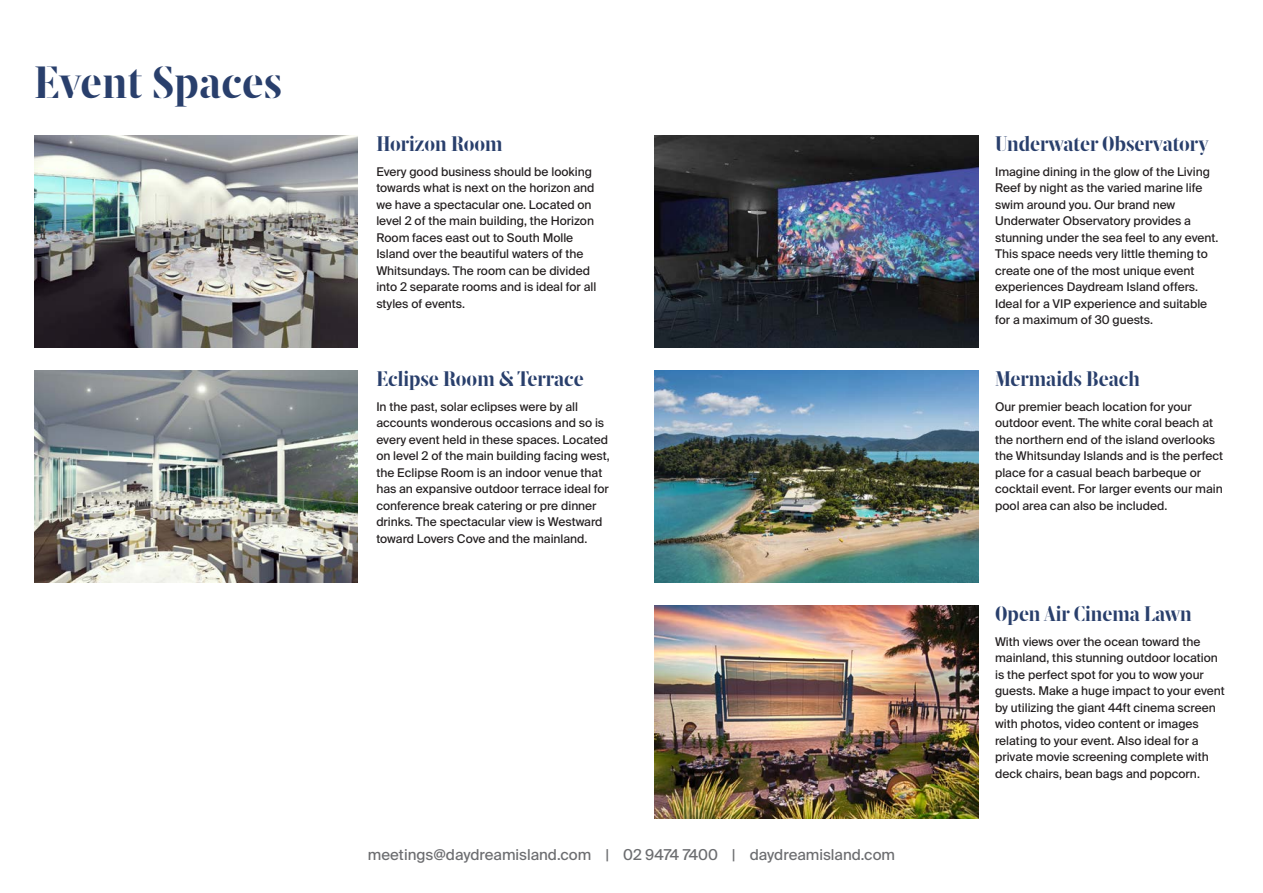
<style>
.page{position:relative;width:1263px;height:893px;background:#fff}
.page>*{position:absolute;margin:0;border:0;box-sizing:border-box;transform-origin:0 0}
.body_grey{font:600 45px "Avaunt Stencil";letter-spacing:.01em;color:#293f6c}
.body_grey-2{font:600 21px "Avaunt Stencil";color:#293f6c}
.body_grey-3{font:15px "Suisse Intl";color:#6c6d70}
.body_grey-4{font:12px/16.5px "Suisse Intl";color:#231f20}
</style>
<div class="page">
<img style="left:34px;top:135px;width:323px;height:213px">
<img style="left:655px;top:135px;width:323px;height:213px">
<img style="left:655px;top:370px;width:323px;height:213px">
<img style="left:34px;top:370px;width:323px;height:213px">
<img style="left:655px;top:606px;width:323px;height:212px">
<p class="body_grey" style="left:34px;top:55px;width:250px">Event Spaces</p>
<p class="body_grey-2" style="left:376px;top:130px;width:128px">Horizon Room</p>
<p class="body_grey-4" style="left:376px;top:163px;width:222px">Every good business should be looking towards what is next on the horizon and we have a spectacular one. Located on level 2 of the main building, the Horizon Room faces east out to South Molle Island over the beautiful waters of the Whitsundays. The room can be divided into 2 separate rooms and is ideal for all styles of events.</p>
<p class="body_grey-2" style="left:376px;top:365px;width:209px">Eclipse Room &amp; Terrace</p>
<p class="body_grey-4" style="left:376px;top:398px;width:235px">In the past, solar eclipses were by all accounts wonderous occasions and so is every event held in these spaces. Located on level 2 of the main building facing west, the Eclipse Room is an indoor venue that has an expansive outdoor terrace ideal for conference break catering or pre dinner drinks. The spectacular view is Westward toward Lovers Cove and the mainland.</p>
<p class="body_grey-3" style="left:368px;top:845px;width:529px">meetings@daydreamisland.com | 02 9474 7400 | daydreamisland.com</p>
<p class="body_grey-2" style="left:995px;top:130px;width:215px">Underwater Observatory</p>
<p class="body_grey-4" style="left:995px;top:163px;width:225px">Imagine dining in the glow of the Living Reef by night as the varied marine life swim around you. Our brand new Underwater Observatory provides a stunning under the sea feel to any event.<br>This space needs very little theming to create one of the most unique event experiences Daydream Island offers.<br>Ideal for a VIP experience and suitable for a maximum of 30 guests.</p>
<p class="body_grey-2" style="left:995px;top:365px;width:146px">Mermaids Beach</p>
<p class="body_grey-4" style="left:995px;top:398px;width:230px">Our premier beach location for your outdoor event. The white coral beach at the northern end of the island overlooks the Whitsunday Islands and is the perfect place for a casual beach barbeque or cocktail event. For larger events our main pool area can also be included.</p>
<p class="body_grey-2" style="left:995px;top:600px;width:198px">Open Air Cinema Lawn</p>
<p class="body_grey-4" style="left:995px;top:633px;width:231px">With views over the ocean toward the mainland, this stunning outdoor location is the perfect spot for you to wow your guests. Make a huge impact to your event by utilizing the giant 44ft cinema screen with photos, video content or images relating to your event. Also ideal for a private movie screening complete with deck chairs, bean bags and popcorn.</p>
</div>
